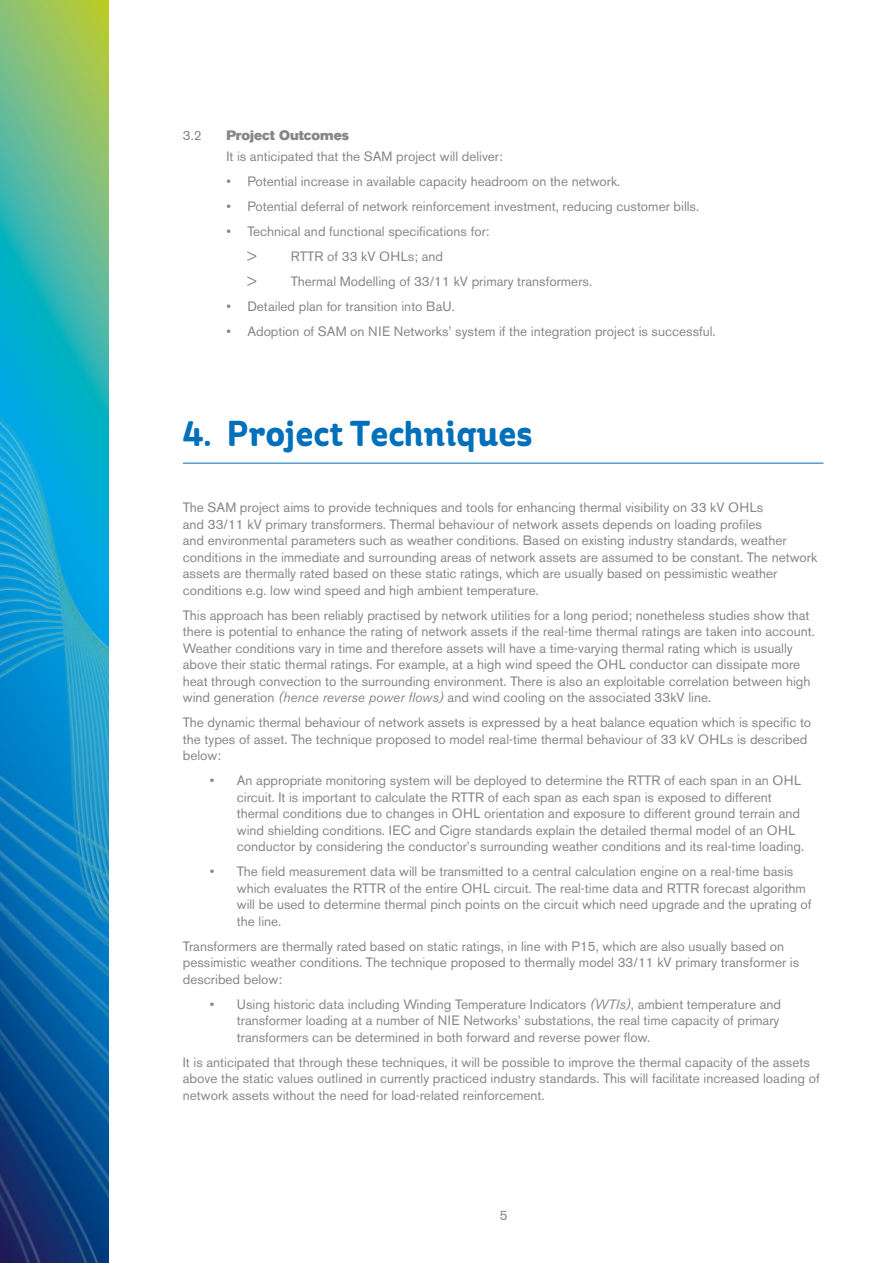
<style>
.page{position:relative;width:893px;height:1263px;background:#fff}
.page>*{position:absolute;margin:0;border:0;box-sizing:border-box;transform-origin:0 0}
.t1{font:700 36px "St Ryde";color:#0070ba}
.t2{font:13.5px/16.5px "Akzidenz Grotesk BE";color:#878787}
.t3{font:13.5px "Akzidenz Grotesk BE Super";color:#878787}
.s1{font-style:italic}
</style>
<div class="page">
<hr style="left:183px;top:463px;width:640px;height:1px;background:#0070ba">
<img style="left:0;top:1px;width:108px;height:1262px">
<p class="t2" style="left:183px;top:127px;width:20px">3.2</p>
<p class="t3" style="left:226px;top:128px;width:124px">Project Outcomes</p>
<p class="t2" style="left:226px;top:148px;width:278px">It is anticipated that the SAM project will deliver:</p>
<p class="t2" style="left:226px;top:173px;width:396px">• Potential increase in available capacity headroom on the network.</p>
<p class="t2" style="left:226px;top:198px;width:474px">• Potential deferral of network reinforcement investment, reducing customer bills.</p>
<p class="t2" style="left:247px;top:219px;width:244px;line-height:25px;text-indent:-21px">• Technical and functional specifications for: &gt;</p>
<p class="t2" style="left:291px;top:248px;width:154px">RTTR of 33 kV OHLs; and</p>
<p class="t2" style="left:247px;top:273px;width:11px">&gt;</p>
<p class="t2" style="left:291px;top:273px;width:303px">Thermal Modelling of 33/11 kV primary transformers.</p>
<p class="t2" style="left:226px;top:298px;width:230px">• Detailed plan for transition into BaU.</p>
<p class="t2" style="left:226px;top:323px;width:491px">• Adoption of SAM on NIE Networks’ system if the integration project is successful.</p>
<h1 class="t1" style="left:183px;top:411px;width:351px">4. Project Techniques</h1>
<p class="t2" style="left:183px;top:499px;width:636px">The SAM project aims to provide techniques and tools for enhancing thermal visibility on 33 kV OHLs<br>and 33/11 kV primary transformers. Thermal behaviour of network assets depends on loading profiles<br>and environmental parameters such as weather conditions. Based on existing industry standards, weather conditions in the immediate and surrounding areas of network assets are assumed to be constant. The network assets are thermally rated based on these static ratings, which are usually based on pessimistic weather conditions e.g. low wind speed and high ambient temperature.</p>
<p class="t2" style="left:183px;top:607px;width:633px">This approach has been reliably practised by network utilities for a long period; nonetheless studies show that there is potential to enhance the rating of network assets if the real-time thermal ratings are taken into account.<br>Weather conditions vary in time and therefore assets will have a time-varying thermal rating which is usually above their static thermal ratings. For example, at a high wind speed the OHL conductor can dissipate more heat through convection to the surrounding environment. There is also an exploitable correlation between high wind generation <span class="s1">(hence reverse power flows)</span> and wind cooling on the associated 33kV line.</p>
<p class="t2" style="left:183px;top:714px;width:630px">The dynamic thermal behaviour of network assets is expressed by a heat balance equation which is specific to the types of asset. The technique proposed to model real-time thermal behaviour of 33 kV OHLs is described below:</p>
<p class="t2" style="left:237px;top:772px;width:569px;text-indent:-27px">• An appropriate monitoring system will be deployed to determine the RTTR of each span in an OHL circuit. It is important to calculate the RTTR of each span as each span is exposed to different thermal conditions due to changes in OHL orientation and exposure to different ground terrain and wind shielding conditions. IEC and Cigre standards explain the detailed thermal model of an OHL conductor by considering the conductor’s surrounding weather conditions and its real-time loading.</p>
<p class="t2" style="left:237px;top:863px;width:576px;text-indent:-27px">• The field measurement data will be transmitted to a central calculation engine on a real-time basis which evaluates the RTTR of the entire OHL circuit. The real-time data and RTTR forecast algorithm will be used to determine thermal pinch points on the circuit which need upgrade and the uprating of the line.</p>
<p class="t2" style="left:183px;top:938px;width:618px">Transformers are thermally rated based on static ratings, in line with P15, which are also usually based on pessimistic weather conditions. The technique proposed to thermally model 33/11 kV primary transformer is described below:</p>
<p class="t2" style="left:237px;top:995px;width:546px;text-indent:-27px">• Using historic data including Winding Temperature Indicators <span class="s1">(WTIs)</span>, ambient temperature and transformer loading at a number of NIE Networks’ substations, the real time capacity of primary transformers can be determined in both forward and reverse power flow.</p>
<p class="t2" style="left:183px;top:1053px;width:638px">It is anticipated that through these techniques, it will be possible to improve the thermal capacity of the assets above the static values outlined in currently practiced industry standards. This will facilitate increased loading of network assets without the need for load-related reinforcement.</p>
<p class="t2" style="left:500px;top:1207px;width:9px">5</p>
</div>
